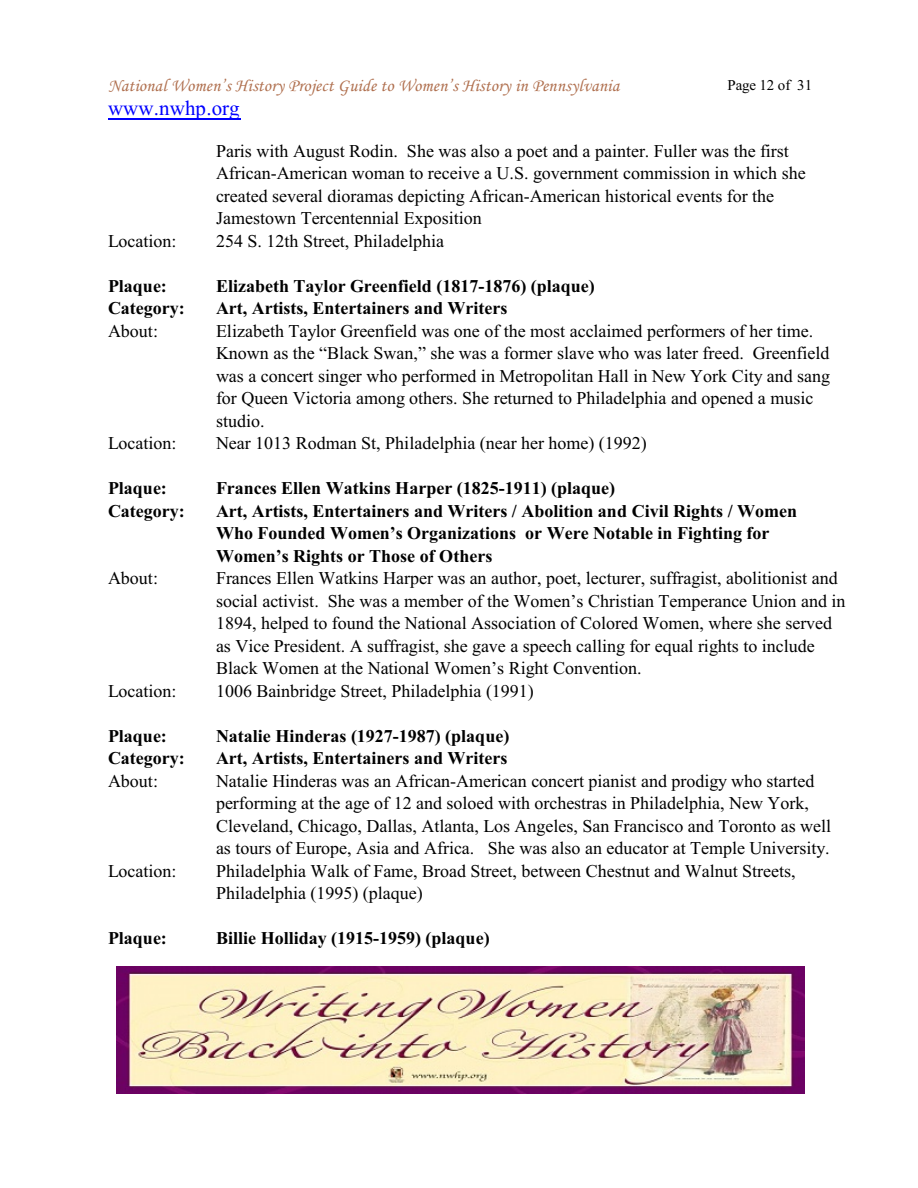
<style>
.page{position:relative;width:918px;height:1188px;background:#fff}
.page>*{position:absolute;margin:0;border:0;box-sizing:border-box;transform-origin:0 0}
.t1{font:21px "Times New Roman";letter-spacing:.005em;color:#00f}
.t2{font:18px/22.5px "Times New Roman";color:#000}
.t3{font:700 18px/22.5px "Times New Roman";color:#000}
.t4{font:italic 18px "Monotype Corsiva";letter-spacing:.01em;color:#b0704f}
.t5{font:15px "Times New Roman";letter-spacing:-.01em;color:#000}
</style>
<div class="page">
<hr style="left:108px;top:118px;width:132px;height:1px;background:#00f">
<img style="left:116px;top:966px;width:689px;height:127px">
<p class="t4" style="left:108px;top:79px;width:513px">National Women’s History Project Guide to Women’s History in Pennsylvania</p>
<p class="t1" style="left:108px;top:100px;width:133px">www.nwhp.org</p>
<p class="t5" style="left:728px;top:80px;width:86px">Page 12 of 31</p>
<p class="t2" style="left:216px;top:141px;width:591px">Paris with August Rodin. She was also a poet and a painter. Fuller was the first African-American woman to receive a U.S. government commission in which she created several dioramas depicting African-American historical events for the Jamestown Tercentennial Exposition</p>
<p class="t2" style="left:108px;top:231px;width:70px">Location:</p>
<p class="t2" style="left:216px;top:231px;width:230px">254 S. 12th Street, Philadelphia</p>
<p class="t3" style="left:108px;top:276px;width:60px">Plaque:</p>
<p class="t3" style="left:216px;top:276px;width:380px">Elizabeth Taylor Greenfield (1817-1876) (plaque)</p>
<p class="t3" style="left:108px;top:299px;width:78px">Category:</p>
<p class="t3" style="left:216px;top:299px;width:293px">Art, Artists, Entertainers and Writers</p>
<p class="t2" style="left:108px;top:321px;width:52px">About:</p>
<p class="t2" style="left:216px;top:321px;width:616px">Elizabeth Taylor Greenfield was one of the most acclaimed performers of her time.<br>Known as the “Black Swan,” she was a former slave who was later freed. Greenfield was a concert singer who performed in Metropolitan Hall in New York City and sang for Queen Victoria among others. She returned to Philadelphia and opened a music studio.</p>
<p class="t2" style="left:108px;top:434px;width:70px">Location:</p>
<p class="t2" style="left:216px;top:434px;width:432px">Near 1013 Rodman St, Philadelphia (near her home) (1992)</p>
<p class="t3" style="left:108px;top:479px;width:60px">Plaque:</p>
<p class="t3" style="left:216px;top:479px;width:401px">Frances Ellen Watkins Harper (1825-1911) (plaque)</p>
<p class="t3" style="left:108px;top:501px;width:78px">Category:</p>
<p class="t3" style="left:216px;top:501px;width:583px">Art, Artists, Entertainers and Writers / Abolition and Civil Rights / Women<br>Who Founded Women’s Organizations or Were Notable in Fighting for<br>Women’s Rights or Those of Others</p>
<p class="t2" style="left:108px;top:569px;width:52px">About:</p>
<p class="t2" style="left:216px;top:569px;width:631px">Frances Ellen Watkins Harper was an author, poet, lecturer, suffragist, abolitionist and social activist. She was a member of the Women’s Christian Temperance Union and in 1894, helped to found the National Association of Colored Women, where she served as Vice President. A suffragist, she gave a speech calling for equal rights to include Black Women at the National Women’s Right Convention.</p>
<p class="t2" style="left:108px;top:681px;width:70px">Location:</p>
<p class="t2" style="left:216px;top:681px;width:319px">1006 Bainbridge Street, Philadelphia (1991)</p>
<p class="t3" style="left:108px;top:726px;width:60px">Plaque:</p>
<p class="t3" style="left:216px;top:726px;width:295px">Natalie Hinderas (1927-1987) (plaque)</p>
<p class="t3" style="left:108px;top:749px;width:78px">Category:</p>
<p class="t3" style="left:216px;top:749px;width:293px">Art, Artists, Entertainers and Writers</p>
<p class="t2" style="left:108px;top:771px;width:52px">About:</p>
<p class="t2" style="left:216px;top:771px;width:617px">Natalie Hinderas was an African-American concert pianist and prodigy who started performing at the age of 12 and soloed with orchestras in Philadelphia, New York, Cleveland, Chicago, Dallas, Atlanta, Los Angeles, San Francisco and Toronto as well as tours of Europe, Asia and Africa. She was also an educator at Temple University.</p>
<p class="t2" style="left:108px;top:861px;width:70px">Location:</p>
<p class="t2" style="left:216px;top:861px;width:581px">Philadelphia Walk of Fame, Broad Street, between Chestnut and Walnut Streets,<br>Philadelphia (1995) (plaque)</p>
<p class="t3" style="left:108px;top:929px;width:60px">Plaque:</p>
<p class="t3" style="left:216px;top:929px;width:275px">Billie Holliday (1915-1959) (plaque)</p>
</div>
